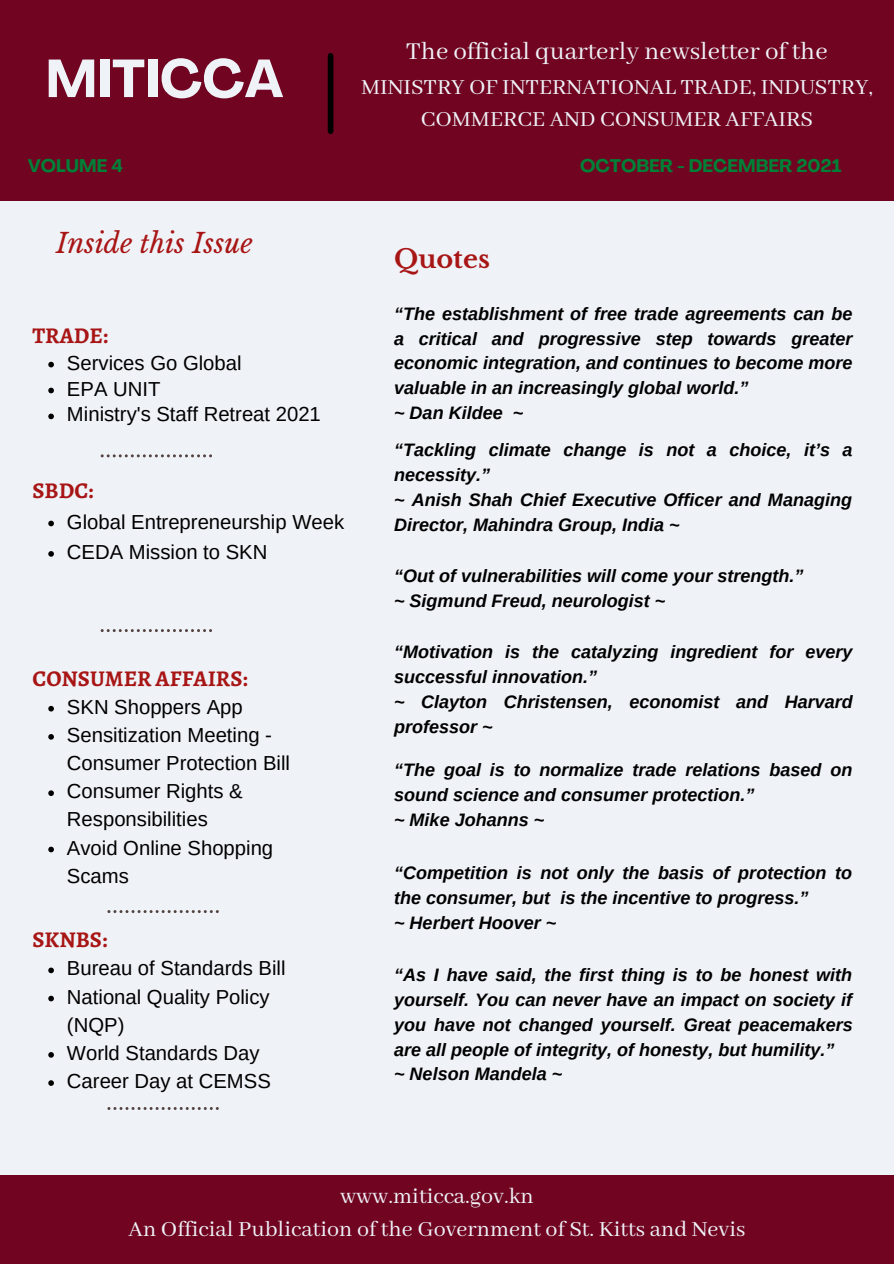
<style>
.page{position:relative;width:894px;height:1264px;background:#fff}
.page>*{position:absolute;margin:0;border:0;box-sizing:border-box;transform-origin:0 0}
.t1{font:700 52.65px "Agrandir";color:#eff2f7}
.t2{font:27px "Abhaya Libre";color:#eff2f7}
.t3{font:italic 27px "Libre Baskerville";color:#a81515}
.t4{font:700 25.5px "Libre Baskerville";color:#a81515}
.t5{font:24px/32.7px "Abhaya Libre";color:#eff2f7;text-align:center}
.t6{font:700 22.5px "Alegreya";color:#a81515}
.t7{font:20.25px/28.2px "Arimo";color:#000}
.t8{font:italic 700 18px/24.8px "Arimo";color:#000}
.t9{font:700 18px "Agrandir";color:#008037}
</style>
<div class="page">
<div style="left:0;top:0;width:893px;height:1263px;background:#eff2f7"></div>
<svg style="left:101px;top:454px;width:111px;height:3px"></svg>
<svg style="left:48px;top:520px;width:6px;height:6px"></svg>
<svg style="left:48px;top:551px;width:6px;height:5px"></svg>
<svg style="left:48px;top:706px;width:6px;height:5px"></svg>
<svg style="left:48px;top:734px;width:6px;height:5px"></svg>
<svg style="left:48px;top:790px;width:6px;height:6px"></svg>
<svg style="left:48px;top:846px;width:6px;height:6px"></svg>
<svg style="left:48px;top:967px;width:6px;height:6px"></svg>
<svg style="left:48px;top:995px;width:6px;height:6px"></svg>
<svg style="left:48px;top:1052px;width:6px;height:5px"></svg>
<svg style="left:48px;top:1080px;width:6px;height:5px"></svg>
<svg style="left:107px;top:1107px;width:112px;height:2px"></svg>
<svg style="left:101px;top:629px;width:111px;height:3px"></svg>
<div style="left:0;top:0;width:893px;height:200px;background:#700421"></div>
<div style="left:328px;top:56px;width:5px;height:75px;background:#000"></div>
<div style="left:0;top:1175px;width:893px;height:88px;background:#700421"></div>
<svg style="left:48px;top:362px;width:6px;height:5px"></svg>
<svg style="left:48px;top:388px;width:6px;height:5px"></svg>
<svg style="left:48px;top:413px;width:6px;height:6px"></svg>
<svg style="left:107px;top:910px;width:112px;height:3px"></svg>
<p class="t1" style="left:46px;top:58px;width:239px">MITICCA</p>
<p class="t2" style="left:405px;top:36px;width:423px">The official quarterly newsletter of the</p>
<p class="t5" style="left:361px;top:71px;width:513px">MINISTRY OF INTERNATIONAL TRADE, INDUSTRY,<br>COMMERCE AND CONSUMER AFFAIRS</p>
<p class="t9" style="left:28px;top:158px;width:96px">VOLUME 4</p>
<p class="t9" style="left:580px;top:158px;width:262px">OCTOBER - DECEMBER 2021</p>
<p class="t3" style="left:56px;top:226px;width:198px">Inside this Issue</p>
<p class="t6" style="left:32px;top:320px;width:77px">TRADE:</p>
<p class="t7" style="left:67px;top:348px;width:176px">Services Go Global</p>
<p class="t7" style="left:67px;top:374px;width:95px">EPA UNIT</p>
<p class="t7" style="left:67px;top:400px;width:255px">Ministry's Staff Retreat 2021</p>
<p class="t6" style="left:32px;top:475px;width:63px">SBDC:</p>
<p class="t7" style="left:67px;top:507px;width:278px">Global Entrepreneurship Week</p>
<p class="t7" style="left:67px;top:538px;width:202px">CEDA Mission to SKN</p>
<p class="t6" style="left:32px;top:662px;width:217px">CONSUMER AFFAIRS:</p>
<p class="t7" style="left:67px;top:692px;width:177px">SKN Shoppers App</p>
<p class="t7" style="left:67px;top:720px;width:224px">Sensitization Meeting -<br>Consumer Protection Bill</p>
<p class="t7" style="left:67px;top:777px;width:177px">Consumer Rights &amp;<br>Responsibilities</p>
<p class="t7" style="left:67px;top:833px;width:208px">Avoid Online Shopping<br>Scams</p>
<p class="t6" style="left:32px;top:924px;width:76px">SKNBS:</p>
<p class="t7" style="left:67px;top:954px;width:220px">Bureau of Standards Bill</p>
<p class="t7" style="left:67px;top:982px;width:204px">National Quality Policy (NQP)</p>
<p class="t7" style="left:67px;top:1038px;width:194px">World Standards Day</p>
<p class="t7" style="left:67px;top:1066px;width:205px">Career Day at CEMSS</p>
<p class="t4" style="left:394px;top:244px;width:97px">Quotes</p>
<p class="t8" style="left:394px;top:301px;width:460px;text-align:justify">“The establishment of free trade agreements can be a critical and progressive step towards greater economic integration, and continues to become more valuable in an increasingly global world.”</p>
<p class="t8" style="left:394px;top:400px;width:131px">~ Dan Kildee ~</p>
<p class="t8" style="left:394px;top:437px;width:460px">“Tackling climate change is not a choice, it’s a necessity.”</p>
<p class="t8" style="left:394px;top:487px;width:459px">~ Anish Shah Chief Executive Officer and Managing<br>Director, Mahindra Group, India ~</p>
<p class="t8" style="left:394px;top:563px;width:410px">“Out of vulnerabilities will come your strength.”</p>
<p class="t8" style="left:394px;top:588px;width:272px">~ Sigmund Freud, neurologist ~</p>
<p class="t8" style="left:394px;top:639px;width:460px">“Motivation is the catalyzing ingredient for every successful innovation.”</p>
<p class="t8" style="left:394px;top:689px;width:460px">~ Clayton Christensen, economist and Harvard professor ~</p>
<p class="t8" style="left:394px;top:757px;width:459px">“The goal is to normalize trade relations based on sound science and consumer protection.”</p>
<p class="t8" style="left:394px;top:807px;width:152px">~ Mike Johanns ~</p>
<p class="t8" style="left:394px;top:860px;width:459px">“Competition is not only the basis of protection to the consumer, but is the incentive to progress.”</p>
<p class="t8" style="left:394px;top:910px;width:164px">~ Herbert Hoover ~</p>
<p class="t8" style="left:394px;top:962px;width:460px;text-align:justify">“As I have said, the first thing is to be honest with yourself. You can never have an impact on society if you have not changed yourself. Great peacemakers are all people of integrity, of honesty, but humility.”</p>
<p class="t8" style="left:394px;top:1061px;width:170px">~ Nelson Mandela ~</p>
<p class="t5" style="left:340px;top:1180px;width:195px">www.miticca.gov.kn</p>
<p class="t5" style="left:129px;top:1213px;width:618px">An Official Publication of the Government of St. Kitts and Nevis</p>
</div>
